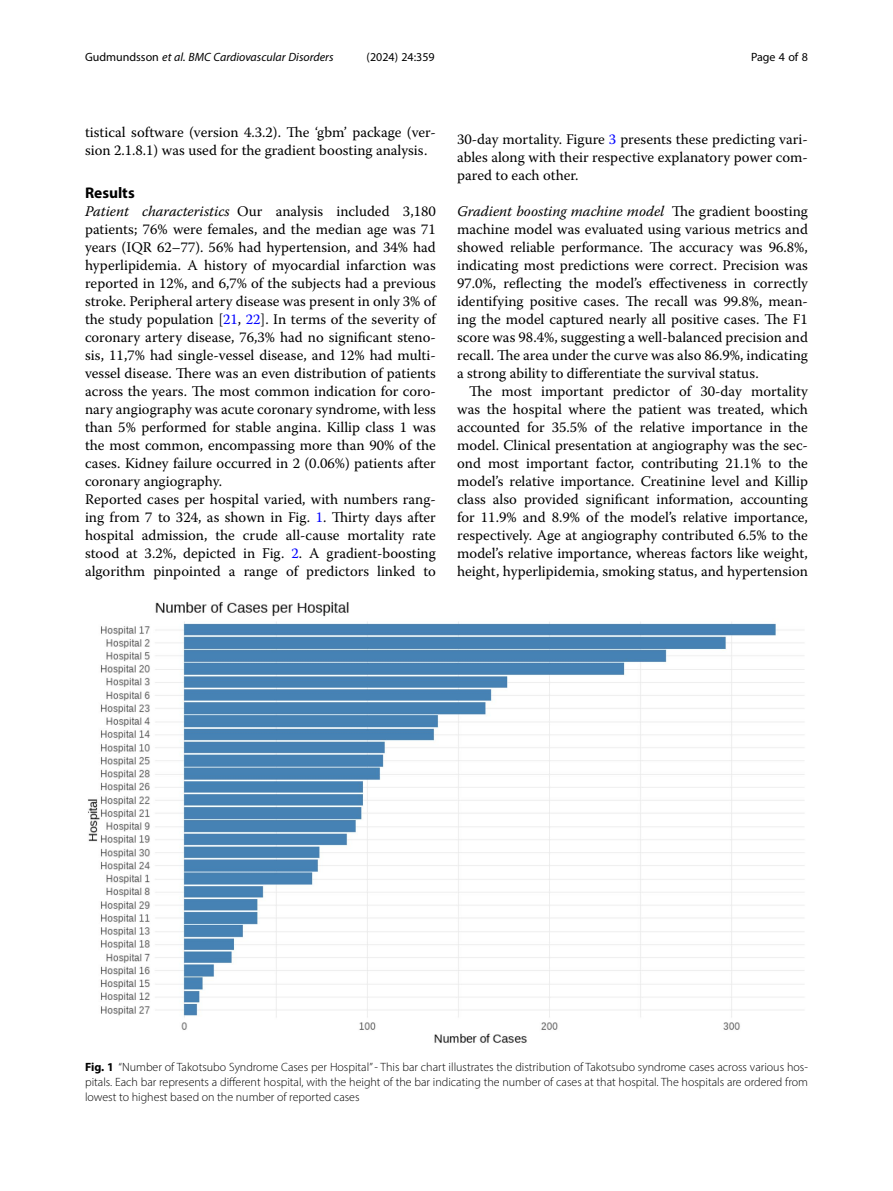
<style>
.page{position:relative;width:893px;height:1191px;background:#fff}
.page>*{position:absolute;margin:0;border:0;box-sizing:border-box;transform-origin:0 0}
.Head_1{font:700 15.45px "Myriad Pro";color:#000}
.Formalpara_RuninHead{font:14.7px/18px "Warnock Pro";color:#000;text-align:justify}
.Body_Text_Indent{font:14.7px/18px "Warnock Pro";color:#000;text-align:justify}
.Body_Text{font:14.7px/18px "Warnock Pro";color:#000;text-align:justify}
.Figure_Caption{font:300 12px/15px "Myriad Pro";color:#000;text-align:justify}
.t1{font:italic 12px "Myriad Pro";color:#000}
.t2{font:12px "Myriad Pro";color:#000}
.s1{font-style:normal}
.s2{font-style:italic}
.s3{color:#00f}
.s4{font-weight:700}
</style>
<div class="page">
<img style="left:88px;top:602px;width:716px;height:441px">
<p class="t1" style="left:85px;top:50px;width:250px"><span class="s1">Gudmundsson</span> et al. BMC Cardiovascular Disorders</p>
<p class="t2" style="left:367px;top:50px;width:70px">(2024) 24:359</p>
<p class="t2" style="left:751px;top:50px;width:58px">Page 4 of 8</p>
<p class="Formalpara_RuninHead" style="left:85px;top:123px;width:352px">tistical software (version 4.3.2). The ‘gbm’ package (ver&shy;sion 2.1.8.1) was used for the gradient boosting analysis.</p>
<p class="Head_1" style="left:85px;top:183px;width:51px">Results</p>
<p class="Formalpara_RuninHead" style="left:85px;top:202px;width:352px"><span class="s2">Patient characteristics</span> Our analysis included 3,180 patients; 76% were females, and the median age was 71 years (IQR 62–77). 56% had hypertension, and 34% had hyperlipidemia. A history of myocardial infarction was reported in 12%, and 6,7% of the subjects had a previous stroke. Peripheral artery disease was present in only 3% of the study population [<span class="s3">21</span>, <span class="s3">22</span>]. In terms of the severity of coronary artery disease, 76,3% had no significant steno&shy;sis, 11,7% had single-vessel disease, and 12% had multi&shy;vessel disease. There was an even distribution of patients across the years. The most common indication for coro&shy;nary angiography was acute coronary syndrome, with less than 5% performed for stable angina. Killip class 1 was the most common, encompassing more than 90% of the cases. Kidney failure occurred in 2 (0.06%) patients after coronary angiography.</p>
<p class="Body_Text" style="left:85px;top:490px;width:352px">Reported cases per hospital varied, with numbers rang&shy;ing from 7 to 324, as shown in Fig. <span class="s3">1</span>. Thirty days after hospital admission, the crude all-cause mortality rate stood at 3.2%, depicted in Fig. <span class="s3">2</span>. A gradient-boosting algorithm pinpointed a range of predictors linked to</p>
<p class="Body_Text" style="left:457px;top:130px;width:352px">30-day mortality. Figure <span class="s3">3</span> presents these predicting vari&shy;ables along with their respective explanatory power com&shy;pared to each other.</p>
<p class="Formalpara_RuninHead" style="left:457px;top:202px;width:352px"><span class="s2">Gradient boosting machine model</span> The gradient boosting machine model was evaluated using various metrics and showed reliable performance. The accuracy was 96.8%, indicating most predictions were correct. Precision was 97.0%, reflecting the model’s effectiveness in correctly identifying positive cases. The recall was 99.8%, mean&shy;ing the model captured nearly all positive cases. The F1 score was 98.4%, suggesting a well-balanced precision and recall. The area under the curve was also 86.9%, indicating a strong ability to differentiate the survival status.</p>
<p class="Body_Text_Indent" style="left:457px;top:382px;width:352px;text-indent:12px">The most important predictor of 30-day mortality was the hospital where the patient was treated, which accounted for 35.5% of the relative importance in the model. Clinical presentation at angiography was the sec&shy;ond most important factor, contributing 21.1% to the model’s relative importance. Creatinine level and Killip class also provided significant information, accounting for 11.9% and 8.9% of the model’s relative importance, respectively. Age at angiography contributed 6.5% to the model’s relative importance, whereas factors like weight, height, hyperlipidemia, smoking status, and hypertension</p>
<p class="Figure_Caption" style="left:85px;top:1059px;width:724px"><span class="s4">Fig. 1</span> “Number of Takotsubo Syndrome Cases per Hospital” - This bar chart illustrates the distribution of Takotsubo syndrome cases across various hos&shy;pitals. Each bar represents a different hospital, with the height of the bar indicating the number of cases at that hospital. The hospitals are ordered from lowest to highest based on the number of reported cases</p>
</div>
